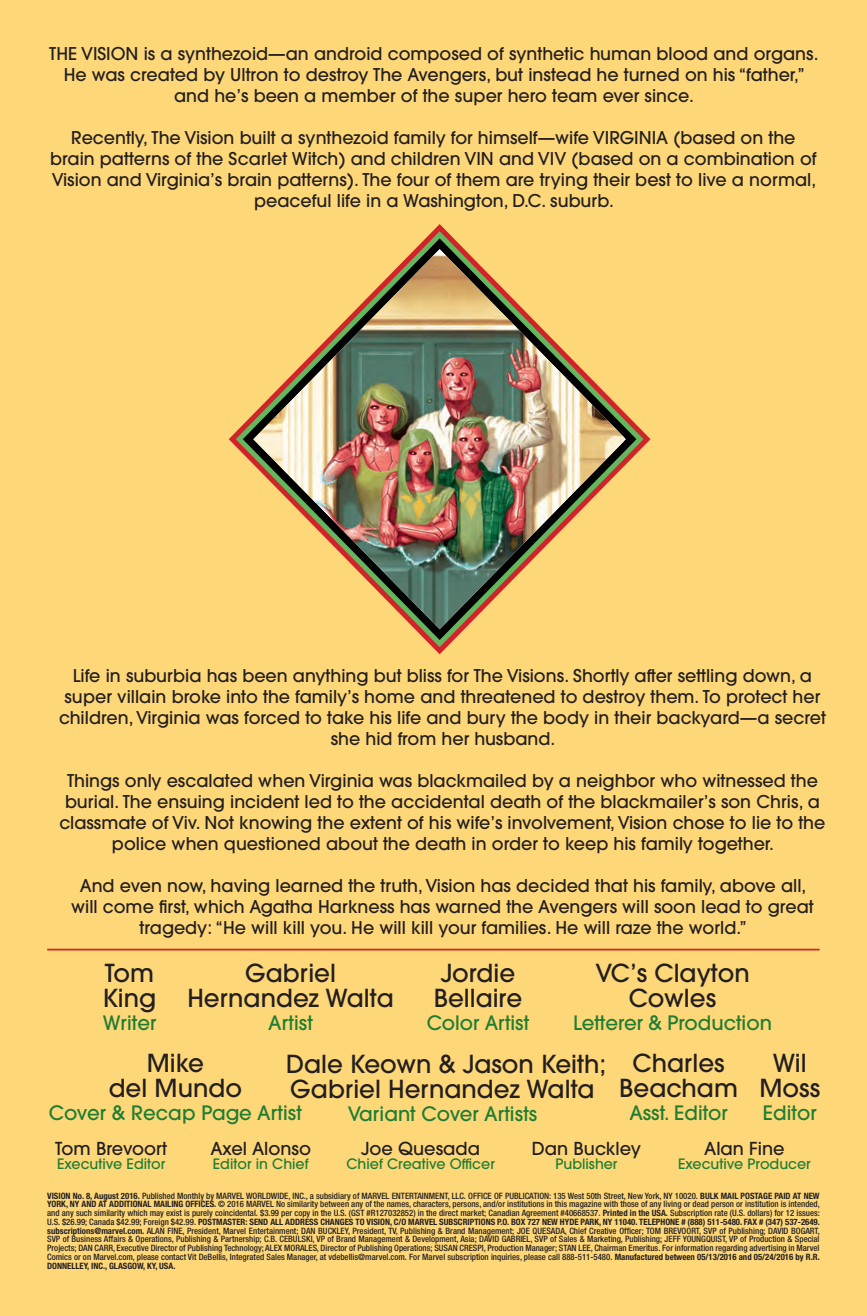
<style>
.page{position:relative;width:867px;height:1316px;background:#fff}
.page>*{position:absolute;margin:0;border:0;box-sizing:border-box;transform-origin:0 0}
.t1{font:500 24.68px/24.5px "ITC Avant Garde Std";color:#231f20;text-align:center}
.t2{font:500 19.78px "ITC Avant Garde Std";color:#1f7d33}
.t3{font:500 17.85px "ITC Avant Garde Std";color:#231f20}
.t4{font:500 17.5px/21px "ITC Avant Garde Std";color:#231f20;text-align:center}
.t5{font:500 14.17px "ITC Avant Garde Std";color:#1f7d33}
.t6{font:500 condensed 8.75px/8.8px "Helvetica Neue";color:#231f20;text-align:justify}
.s1{font-weight:700}
</style>
<div class="page">
<div style="left:0;top:0;width:866px;height:1315px;background:#fed779"></div>
<svg style="left:243px;top:238px;width:393px;height:402px"></svg>
<img style="left:253px;top:249px;width:370px;height:380px">
<hr style="left:47px;top:948px;width:772px;height:2px;background:#d1232a">
<h3 class="t4" style="left:49px;top:43px;width:770px">THE VISION is a synthezoid—an android composed of synthetic human blood and organs.<br>He was created by Ultron to destroy The Avengers, but instead he turned on his “father,” and he’s been a member of the super hero team ever since.</h3>
<p class="t4" style="left:50px;top:127px;width:767px">Recently, The Vision built a synthezoid family for himself—wife VIRGINIA (based on the brain patterns of the Scarlet Witch) and children VIN and VIV (based on a combination of Vision and Virginia’s brain patterns). The four of them are trying their best to live a normal, peaceful life in a Washington, D.C. suburb.</p>
<p class="t4" style="left:59px;top:665px;width:768px">Life in suburbia has been anything but bliss for The Visions. Shortly after settling down, a super villain broke into the family’s home and threatened to destroy them. To protect her children, Virginia was forced to take his life and bury the body in their backyard—a secret she hid from her husband.</p>
<p class="t4" style="left:59px;top:770px;width:767px">Things only escalated when Virginia was blackmailed by a neighbor who witnessed the burial. The ensuing incident led to the accidental death of the blackmailer’s son Chris, a classmate of Viv. Not knowing the extent of his wife’s involvement, Vision chose to lie to the police when questioned about the death in order to keep his family together.</p>
<p class="t4" style="left:71px;top:875px;width:743px">And even now, having learned the truth, Vision has decided that his family, above all, will come first, which Agatha Harkness has warned the Avengers will soon lead to great tragedy: “He will kill you. He will kill your families. He will raze the world.”</p>
<h1 class="t1" style="left:187px;top:960px;width:208px">Gabriel<br>Hernandez Walta</h1>
<h2 class="t2" style="left:268px;top:1009px;width:46px">Artist</h2>
<h1 class="t1" style="left:595px;top:960px;width:156px">VC’s Clayton<br>Cowles</h1>
<h2 class="t2" style="left:573px;top:1009px;width:200px">Letterer &amp; Production</h2>
<h1 class="t1" style="left:103px;top:960px;width:55px;text-align:left">Tom<br>King</h1>
<h2 class="t2" style="left:103px;top:1009px;width:55px">Writer</h2>
<h1 class="t1" style="left:109px;top:1050px;width:135px">Mike<br>del Mundo</h1>
<h2 class="t2" style="left:49px;top:1099px;width:254px">Cover &amp; Recap Page Artist</h2>
<h1 class="t1" style="left:433px;top:960px;width:90px;text-align:left">Jordie<br>Bellaire</h1>
<h2 class="t2" style="left:426px;top:1009px;width:104px">Color Artist</h2>
<h1 class="t1" style="left:619px;top:1050px;width:120px">Charles<br>Beacham</h1>
<h2 class="t2" style="left:629px;top:1099px;width:100px">Asst. Editor</h2>
<h1 class="t1" style="left:759px;top:1050px;width:62px">Wil<br>Moss</h1>
<h2 class="t2" style="left:762px;top:1099px;width:55px">Editor</h2>
<h1 class="t1" style="left:286px;top:1051px;width:321px;text-align:left">Dale Keown &amp; Jason Keith;<br>Gabriel Hernandez Walta</h1>
<h2 class="t2" style="left:347px;top:1100px;width:191px">Variant Cover Artists</h2>
<h3 class="t3" style="left:55px;top:1136px;width:113px">Tom Brevoort</h3>
<h3 class="t5" style="left:57px;top:1154px;width:110px">Executive Editor</h3>
<h3 class="t3" style="left:210px;top:1136px;width:102px">Axel Alonso</h3>
<h3 class="t5" style="left:213px;top:1154px;width:97px">Editor in Chief</h3>
<h3 class="t3" style="left:361px;top:1136px;width:120px">Joe Quesada</h3>
<h3 class="t5" style="left:346px;top:1154px;width:150px">Chief Creative Officer</h3>
<h3 class="t3" style="left:531px;top:1136px;width:111px">Dan Buckley</h3>
<h3 class="t5" style="left:555px;top:1154px;width:63px">Publisher</h3>
<h3 class="t3" style="left:704px;top:1136px;width:82px">Alan Fine</h3>
<h3 class="t5" style="left:677px;top:1154px;width:134px">Executive Producer</h3>
<p class="t6" style="left:47px;top:1190px;width:774px"><span class="s1">VISION No. 8, August 2016.</span> Published Monthly by MARVEL WORLDWIDE, INC., a subsidiary of MARVEL ENTERTAINMENT, LLC. OFFICE OF PUBLICATION: 135 West 50th Street, New York, NY 10020. <span class="s1">BULK MAIL POSTAGE PAID AT NEW YORK, NY AND AT ADDITIONAL MAILING OFFICES.</span> © 2016 MARVEL No similarity between any of the names, characters, persons, and/or institutions in this magazine with those of any living or dead person or institution is intended, and any such similarity which may exist is purely coincidental. $3.99 per copy in the U.S. (GST #R127032852) in the direct market; Canadian Agreement #40668537. <span class="s1">Printed in the USA.</span> Subscription rate (U.S. dollars) for 12 issues:<br>U.S. $26.99; Canada $42.99; Foreign $42.99. <span class="s1">POSTMASTER: SEND ALL ADDRESS CHANGES TO VISION, C/O MARVEL SUBSCRIPTIONS P.O. BOX 727 NEW HYDE PARK, NY 11040. TELEPHONE # (888) 511-5480. FAX # (347) 537-2649. subscriptions@marvel.com.</span> ALAN FINE, President, Marvel Entertainment; DAN BUCKLEY, President, TV, Publishing &amp; Brand Management; JOE QUESADA, Chief Creative Officer; TOM BREVOORT, SVP of Publishing; DAVID BOGART, SVP of Business Affairs &amp; Operations, Publishing &amp; Partnership; C.B. CEBULSKI, VP of Brand Management &amp; Development, Asia; DAVID GABRIEL, SVP of Sales &amp; Marketing, Publishing; JEFF YOUNGQUIST, VP of Production &amp; Special Projects; DAN CARR, Executive Director of Publishing Technology; ALEX MORALES, Director of Publishing Operations; SUSAN CRESPI, Production Manager; STAN LEE, Chairman Emeritus. For information regarding advertising in Marvel Comics or on Marvel.com, please contact Vit DeBellis, Integrated Sales Manager, at vdebellis@marvel.com. For Marvel subscription inquiries, please call 888-511-5480. <span class="s1">Manufactured between 05/13/2016 and 05/24/2016 by R.R.<br>DONNELLEY, INC., GLASGOW, KY, USA.</span></p>
</div>
